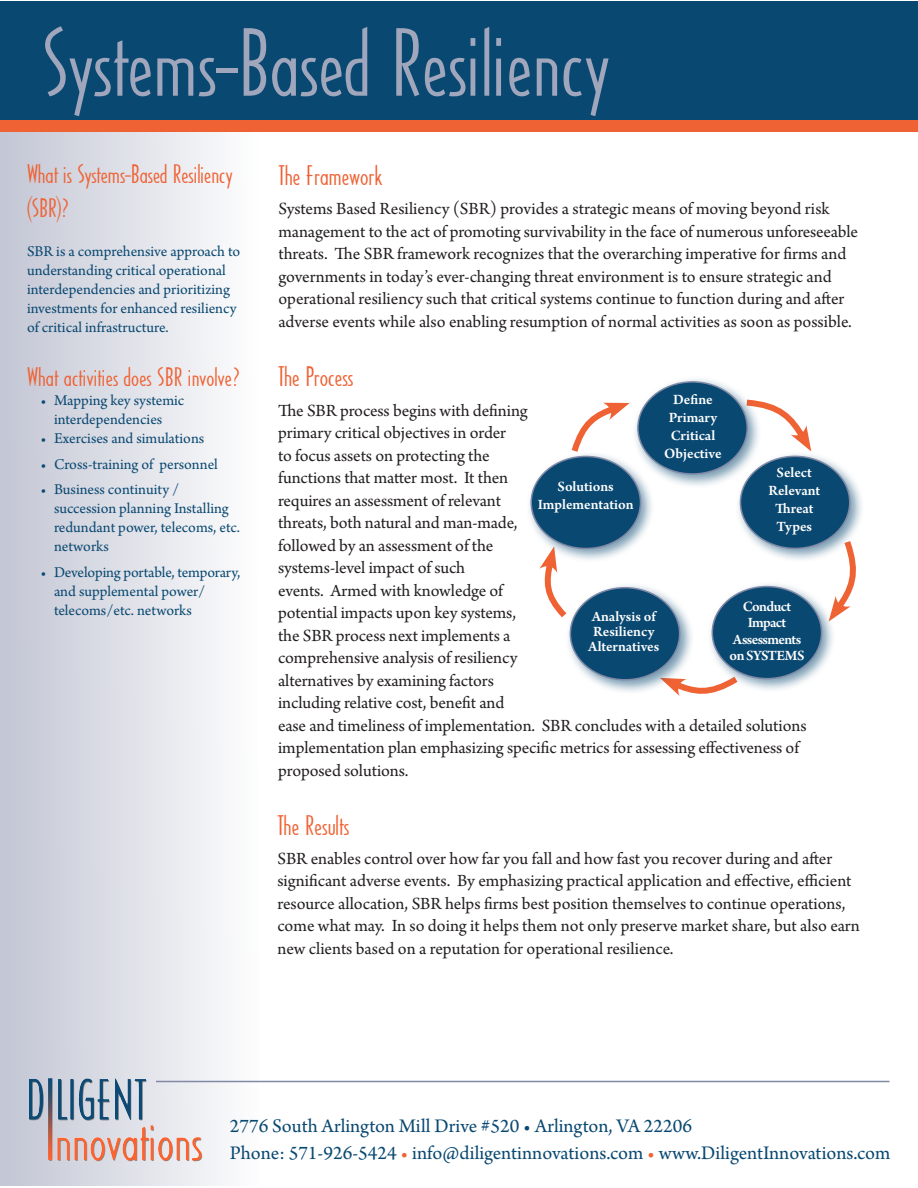
<style>
.page{position:relative;width:918px;height:1188px;background:#fff}
.page>*{position:absolute;margin:0;border:0;box-sizing:border-box;transform-origin:0 0}
.t1{font:91.5px "Cassandra";color:#a0a6bc}
.t2{font:27px "Cassandra";color:#ef6234}
.t3{font:25.5px/34.2px "Cassandra";letter-spacing:-.005em;color:#ef6234}
.t4{font:20.25px/27px "Arno Pro";color:#094871}
.t5{font:18px/22.5px "Arno Pro";letter-spacing:-.005em;color:#231f20}
.t6{font:15.75px/18.9px "Arno Pro";color:#094871}
.t7{font:600 15px/18px "Arno Pro";letter-spacing:-.005em;color:#fff;text-align:center}
.t8{font:600 15px/16.5px "Arno Pro";letter-spacing:-.04em;color:#fff;text-align:center}
.s1{color:#ef6234}
</style>
<div class="page">
<div style="left:0;top:116px;width:259px;height:1070px;background:linear-gradient(to right,#c2c5d3,#fefdfd)"></div>
<div style="left:0;top:1px;width:918px;height:129px;background:#094871"></div>
<div style="left:0;top:120px;width:918px;height:12px;background:#ef6234"></div>
<img style="left:48px;top:1078px;width:84px;height:83px">
<hr style="left:156px;top:1081px;width:734px;height:1px;background:#8089a6">
<svg style="left:761px;top:401px;width:50px;height:49px"></svg>
<svg style="left:539px;top:563px;width:25px;height:55px"></svg>
<svg style="left:677px;top:687px;width:33px;height:9px"></svg>
<svg style="left:836px;top:563px;width:20px;height:54px"></svg>
<div style="left:632px;top:376px;width:129px;height:113px;background:#094871;opacity:.55"></div>
<div style="left:638px;top:382px;width:109px;height:92px;background:#094871;border-radius:50%"></div>
<div style="left:637px;top:381px;width:111px;height:94px;border:2px solid #8089a6;border-radius:50%"></div>
<svg style="left:571px;top:402px;width:59px;height:48px"></svg>
<div style="left:525px;top:450px;width:130px;height:113px;background:#094871;opacity:.55"></div>
<div style="left:531px;top:456px;width:110px;height:93px;background:#094871;border-radius:50%"></div>
<div style="left:530px;top:456px;width:111px;height:93px;border:2px solid #8089a6;border-radius:50%"></div>
<div style="left:734px;top:450px;width:130px;height:113px;background:#094871;opacity:.55"></div>
<div style="left:740px;top:456px;width:110px;height:92px;background:#094871;border-radius:50%"></div>
<div style="left:740px;top:456px;width:110px;height:93px;border:2px solid #8089a6;border-radius:50%"></div>
<div style="left:564px;top:581px;width:130px;height:113px;background:#094871;opacity:.55"></div>
<div style="left:570px;top:588px;width:110px;height:92px;background:#094871;border-radius:50%"></div>
<div style="left:570px;top:587px;width:110px;height:94px;border:2px solid #8089a6;border-radius:50%"></div>
<div style="left:706px;top:580px;width:130px;height:113px;background:#094871;opacity:.55"></div>
<div style="left:712px;top:587px;width:110px;height:92px;background:#094871;border-radius:50%"></div>
<div style="left:712px;top:586px;width:110px;height:93px;border:2px solid #8089a6;border-radius:50%"></div>
<h1 class="t1" style="left:42px;top:19px;width:569px">Systems-Based Resiliency</h1>
<h3 class="t3" style="left:27px;top:158px;width:207px">What is Systems-Based Resiliency (SBR)?</h3>
<p class="t6" style="left:27px;top:243px;width:215px">SBR is a comprehensive approach to understanding critical operational interdependencies and prioritizing investments for enhanced resiliency of critical infrastructure.</p>
<h3 class="t3" style="left:27px;top:362px;width:215px">What activities does SBR involve?</h3>
<p class="t6" style="left:41px;top:392px;width:145px;text-align:center">• Mapping key systemic interdependencies</p>
<p class="t6" style="left:41px;top:430px;width:165px">• Exercises and simulations</p>
<p class="t6" style="left:41px;top:455px;width:179px">• Cross-training of personnel</p>
<p class="t6" style="left:54px;top:481px;width:187px;text-indent:-13px">• Business continuity / succession planning Installing redundant power, telecoms, etc. networks</p>
<p class="t6" style="left:54px;top:563px;width:188px;text-indent:-13px">• Developing portable, temporary, and supplemental power/ telecoms/etc. networks</p>
<h2 class="t2" style="left:278px;top:163px;width:105px">The Framework</h2>
<p class="t5" style="left:278px;top:199px;width:581px">Systems Based Resiliency (SBR) provides a strategic means of moving beyond risk management to the act of promoting survivability in the face of numerous unforeseeable threats. The SBR framework recognizes that the overarching imperative for firms and governments in today’s ever-changing threat environment is to ensure strategic and operational resiliency such that critical systems continue to function during and after adverse events while also enabling resumption of normal activities as soon as possible.</p>
<h2 class="t2" style="left:278px;top:364px;width:77px">The Process</h2>
<p class="t5" style="left:278px;top:400px;width:530px">The SBR process begins with defining<br>primary critical objectives in order<br>to focus assets on protecting the<br>functions that matter most. It then<br>requires an assessment of relevant<br>threats, both natural and man-made,<br>followed by an assessment of the<br>systems-level impact of such<br>events. Armed with knowledge of<br>potential impacts upon key systems,<br>the SBR process next implements a<br>comprehensive analysis of resiliency<br>alternatives by examining factors<br>including relative cost, benefit and<br>ease and timeliness of implementation. SBR concludes with a detailed solutions implementation plan emphasizing specific metrics for assessing effectiveness of proposed solutions.</p>
<h2 class="t2" style="left:277px;top:812px;width:73px">The Results</h2>
<p class="t5" style="left:277px;top:848px;width:584px">SBR enables control over how far you fall and how fast you recover during and after significant adverse events. By emphasizing practical application and effective, efficient resource allocation, SBR helps firms best position themselves to continue operations, come what may. In so doing it helps them not only preserve market share, but also earn new clients based on a reputation for operational resilience.</p>
<p class="t7" style="left:664px;top:391px;width:59px">Define<br>Primary<br>Critical<br>Objective</p>
<p class="t7" style="left:768px;top:464px;width:53px">Select<br>Relevant<br>Threat<br>Types</p>
<p class="t7" style="left:538px;top:478px;width:97px">Solutions<br>Implementation</p>
<p class="t7" style="left:588px;top:610px;width:73px;line-height:15px">Analysis of<br>Resiliency<br>Alternatives</p>
<p class="t8" style="left:730px;top:599px;width:76px">Conduct<br>Impact<br>Assessments on SYSTEMS</p>
<p class="t4" style="left:230px;top:1113px;width:662px">2776 South Arlington Mill Drive #520 • Arlington, VA 22206<br>Phone: 571-926-5424 <span class="s1">•</span> info@diligentinnovations.com <span class="s1">•</span> www.DiligentInnovations.com</p>
</div>
